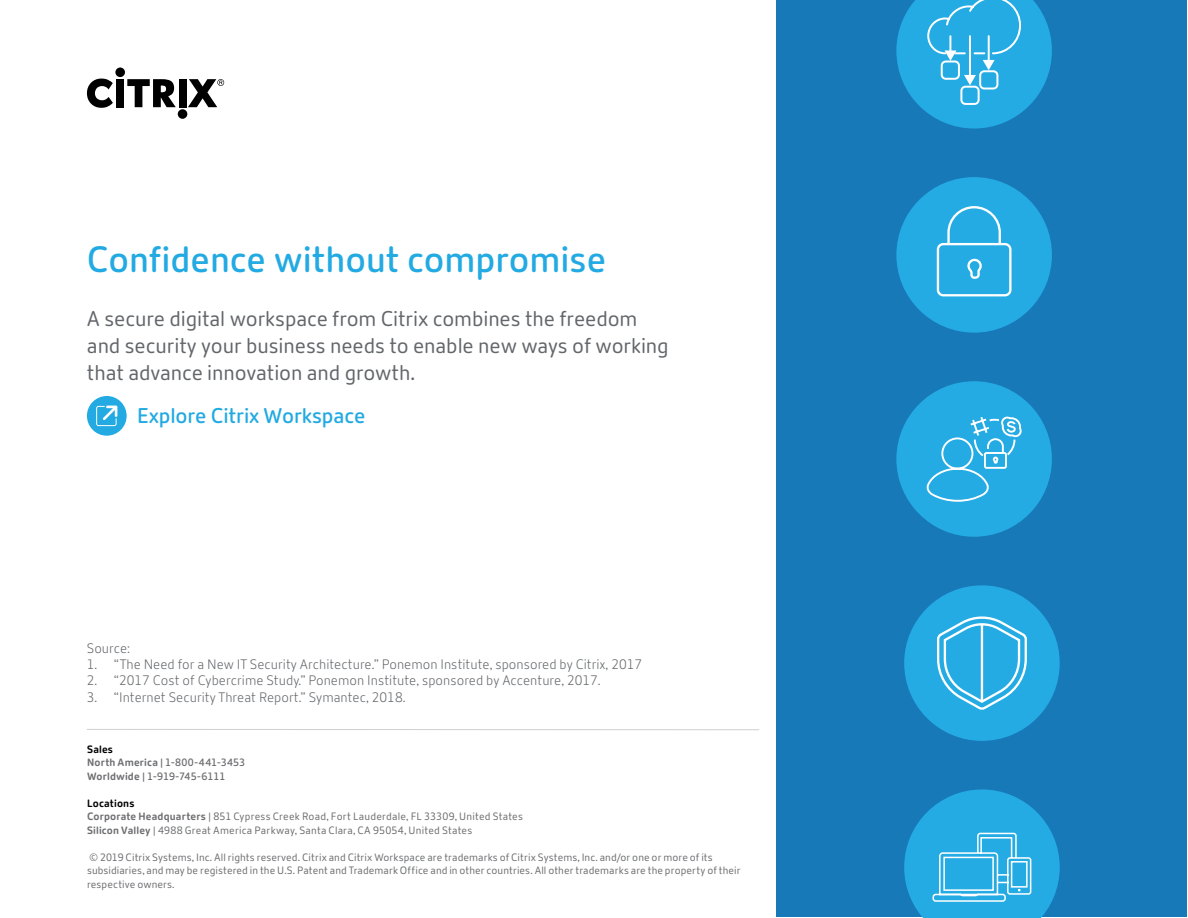
<style>
.page{position:relative;width:1188px;height:918px;background:#fff}
.page>*{position:absolute;margin:0;border:0;box-sizing:border-box;transform-origin:0 0}
.t1{font:600 36px "Citrix New Sans";color:#23aae2}
.t2{font:21px/27px "Citrix New Sans";letter-spacing:-.005em;color:#63666a}
.t3{font:600 21px "Citrix New Sans";letter-spacing:-.005em;color:#23aae2}
.t4{font:300 13.5px "Citrix New Sans";color:#63666a}
.t5{font:10.5px/13.5px "Citrix New Sans";letter-spacing:.005em;color:#6d6e71}
.t6{font:600 10.5px/13.5px "Citrix New Sans";letter-spacing:.005em;color:#6d6e71}
.s1{font-weight:700;color:#000}
.s2{font-weight:700}
</style>
<div class="page">
<div style="left:777px;top:1px;width:410px;height:916px;background:#1879b9"></div>
<div style="left:115px;top:67px;width:10px;height:10px;background:#000;border-radius:50%"></div>
<div style="left:116px;top:79px;width:8px;height:28px;background:#000"></div>
<div style="left:178px;top:109px;width:9px;height:10px;background:#000;border-radius:50%"></div>
<div style="left:179px;top:79px;width:7px;height:28px;background:#000"></div>
<svg style="left:87px;top:79px;width:26px;height:29px"></svg>
<svg style="left:127px;top:79px;width:49px;height:28px"></svg>
<svg style="left:188px;top:79px;width:36px;height:28px"></svg>
<hr style="left:87px;top:729px;width:672px;height:1px;background:#d0d0ce">
<svg style="left:904px;top:789px;width:156px;height:129px"></svg>
<div style="left:904px;top:585px;width:156px;height:156px;background:#24abe3;border-radius:50%"></div>
<svg style="left:937px;top:616px;width:90px;height:94px"></svg>
<div style="left:896px;top:381px;width:156px;height:156px;background:#24abe3;border-radius:50%"></div>
<svg style="left:926px;top:416px;width:96px;height:86px"></svg>
<div style="left:896px;top:177px;width:156px;height:156px;background:#24abe3;border-radius:50%"></div>
<svg style="left:936px;top:206px;width:76px;height:91px"></svg>
<svg style="left:896px;top:0;width:156px;height:129px"></svg>
<div style="left:87px;top:396px;width:40px;height:40px;background:#23aae2;border-radius:50%"></div>
<svg style="left:96px;top:406px;width:21px;height:20px"></svg>
<h1 class="t1" style="left:87px;top:238px;width:521px">Confidence without compromise</h1>
<h2 class="t2" style="left:87px;top:305px;width:583px">A secure digital workspace from Citrix combines the freedom and security your business needs to enable new ways of working that advance innovation and growth.</h2>
<h2 class="t3" style="left:137px;top:403px;width:230px">Explore Citrix Workspace</h2>
<p class="t4" style="left:87px;top:641px;width:45px">Source:</p>
<p class="t4" style="left:87px;top:657px;width:557px">1. “The Need for a New IT Security Architecture.” Ponemon Institute, sponsored by Citrix, 2017</p>
<p class="t4" style="left:87px;top:673px;width:515px">2. “2017 Cost of Cybercrime Study.” Ponemon Institute, sponsored by Accenture, 2017.</p>
<p class="t4" style="left:87px;top:689px;width:320px">3. “Internet Security Threat Report.” Symantec, 2018.</p>
<p class="t6" style="left:87px;top:743px;width:160px"><span class="s1">Sales<br></span><span class="s2">North America</span> | 1-800-441-3453<br><span class="s2">Worldwide</span> | 1-919-745-6111</p>
<p class="t5" style="left:87px;top:797px;width:438px"><span class="s1">Locations<br></span><span class="s2">Corporate Headquarters</span> | 851 Cypress Creek Road, Fort Lauderdale, FL 33309, United States<br><span class="s2">Silicon Valley</span> | 4988 Great America Parkway, Santa Clara, CA 95054, United States</p>
<p class="t5" style="left:87px;top:851px;width:655px">© 2019 Citrix Systems, Inc. All rights reserved. Citrix and Citrix Workspace are trademarks of Citrix Systems, Inc. and/or one or more of its subsidiaries, and may be registered in the U.S. Patent and Trademark Office and in other countries. All other trademarks are the property of their respective owners.</p>
</div>
